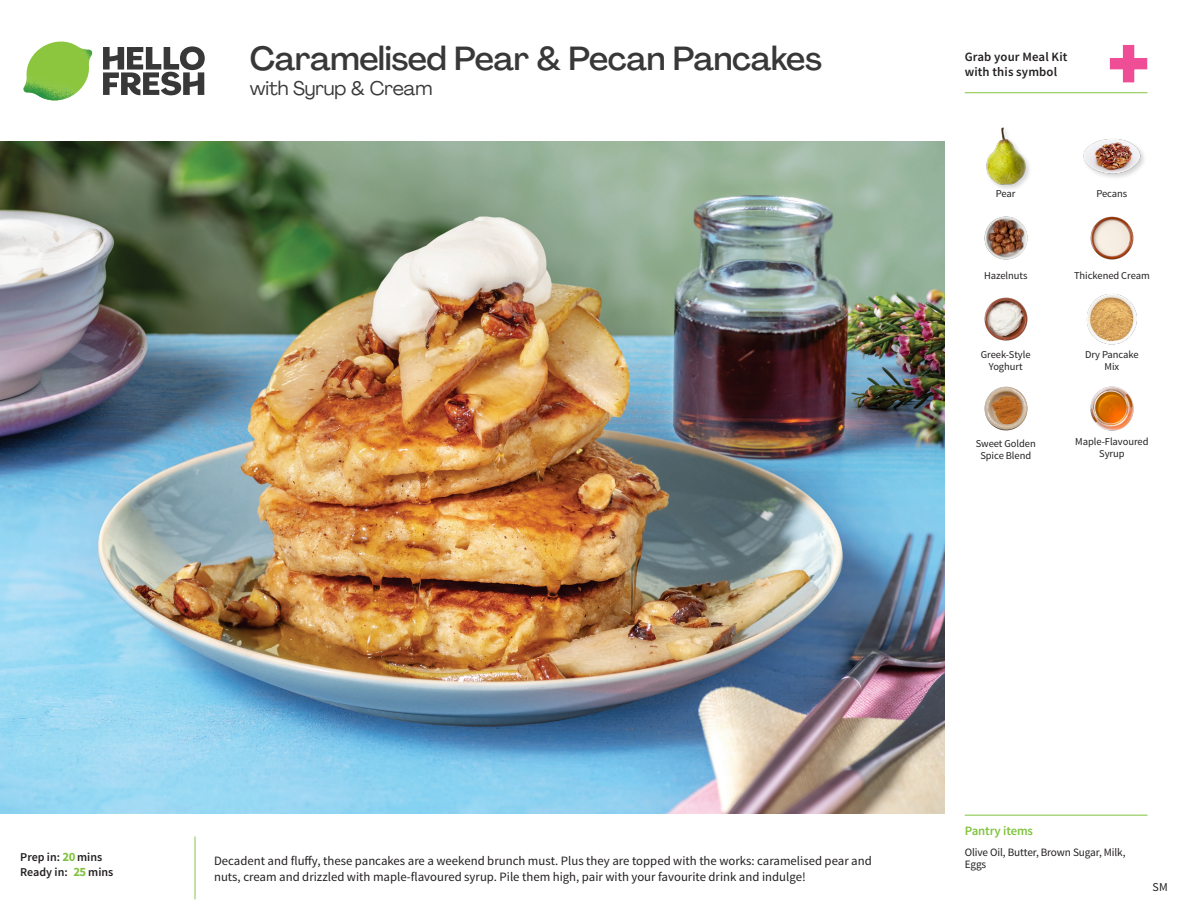
<style>
.page{position:relative;width:1188px;height:918px;background:#fff}
.page>*{position:absolute;margin:0;border:0;box-sizing:border-box;transform-origin:0 0}
._15_Titel_UK{font:500 33px "Agrandir";letter-spacing:-.01em;color:#383839}
._15_Titel_UK-2{font:19.5px "Agrandir";letter-spacing:-.01em;color:#383839}
.Step_6_Text_AU{font:12.75px/16.5px "Source Sans Pro";color:#231f20}
.t1{font:600 12.75px/15px "Source Sans Pro";letter-spacing:.01em;color:#231f20}
._04_Headers_Front{font:600 12.75px "Source Sans Pro";letter-spacing:-.01em;color:#81c340}
._04_Intro{font:600 12px "Source Sans Pro";color:#231f20}
.t2{font:12px "Source Sans Pro";color:#231f20}
._05_Pantry{font:11.25px/12px "Source Sans Pro";letter-spacing:-.01em;color:#231f20}
._18_FRONT_ingredient{font:10.5px/12px "Source Sans Pro";letter-spacing:-.005em;color:#231f20;text-align:center}
.s1{font-weight:700;font-size:12.75px;color:#81c340}
</style>
<div class="page">
<svg style="left:103px;top:46px;width:102px;height:49px"></svg>
<img style="left:23px;top:42px;width:69px;height:59px">
<img style="left:0;top:142px;width:945px;height:672px">
<img style="left:1086px;top:293px;width:51px;height:52px">
<img style="left:1090px;top:386px;width:44px;height:45px">
<img style="left:984px;top:386px;width:44px;height:45px">
<img style="left:984px;top:297px;width:44px;height:44px">
<img style="left:984px;top:216px;width:44px;height:44px">
<img style="left:1090px;top:216px;width:44px;height:44px">
<div style="left:985px;top:126px;width:47px;height:65px;background:#231f20;opacity:.2"></div>
<img style="left:985px;top:127px;width:47px;height:58px">
<div style="left:1082px;top:137px;width:65px;height:44px;background:#231f20;opacity:.2"></div>
<img style="left:1083px;top:137px;width:58px;height:44px">
<hr style="left:965px;top:815px;width:183px;height:1px;background:#81c340">
<hr style="left:965px;top:92px;width:183px;height:1px;background:#81c340">
<svg style="left:1109px;top:44px;width:39px;height:39px"></svg>
<p class="_15_Titel_UK" style="left:250px;top:38px;width:574px">Caramelised Pear &amp; Pecan Pancakes</p>
<p class="_15_Titel_UK-2" style="left:250px;top:76px;width:184px">with Syrup &amp; Cream</p>
<p class="t1" style="left:965px;top:50px;width:104px">Grab your Meal Kit with this symbol</p>
<p class="_18_FRONT_ingredient" style="left:996px;top:188px;width:21px">Pear</p>
<p class="_18_FRONT_ingredient" style="left:1096px;top:188px;width:32px">Pecans</p>
<p class="_18_FRONT_ingredient" style="left:984px;top:270px;width:45px">Hazelnuts</p>
<p class="_18_FRONT_ingredient" style="left:1074px;top:270px;width:77px">Thickened Cream</p>
<p class="_18_FRONT_ingredient" style="left:981px;top:349px;width:51px">Greek-Style<br>Yoghurt</p>
<p class="_18_FRONT_ingredient" style="left:1085px;top:349px;width:55px">Dry Pancake<br>Mix</p>
<p class="_18_FRONT_ingredient" style="left:976px;top:437px;width:61px">Sweet Golden<br>Spice Blend</p>
<p class="_18_FRONT_ingredient" style="left:1075px;top:436px;width:75px">Maple-Flavoured<br>Syrup</p>
<p class="_04_Intro" style="left:20px;top:849px;width:83px">Prep in: <span class="s1">20</span> mins</p>
<p class="_04_Intro" style="left:20px;top:864px;width:95px">Ready in: <span class="s1">25</span> mins</p>
<p class="Step_6_Text_AU" style="left:214px;top:852px;width:659px">Decadent and fluffy, these pancakes are a weekend brunch must. Plus they are topped with the works: caramelised pear and nuts, cream and drizzled with maple-flavoured syrup. Pile them high, pair with your favourite drink and indulge!</p>
<p class="_04_Headers_Front" style="left:965px;top:822px;width:70px">Pantry items</p>
<p class="_05_Pantry" style="left:965px;top:847px;width:162px">Olive Oil, Butter, Brown Sugar, Milk,<br>Eggs</p>
<p class="t2" style="left:1153px;top:879px;width:17px">SM</p>
</div>
